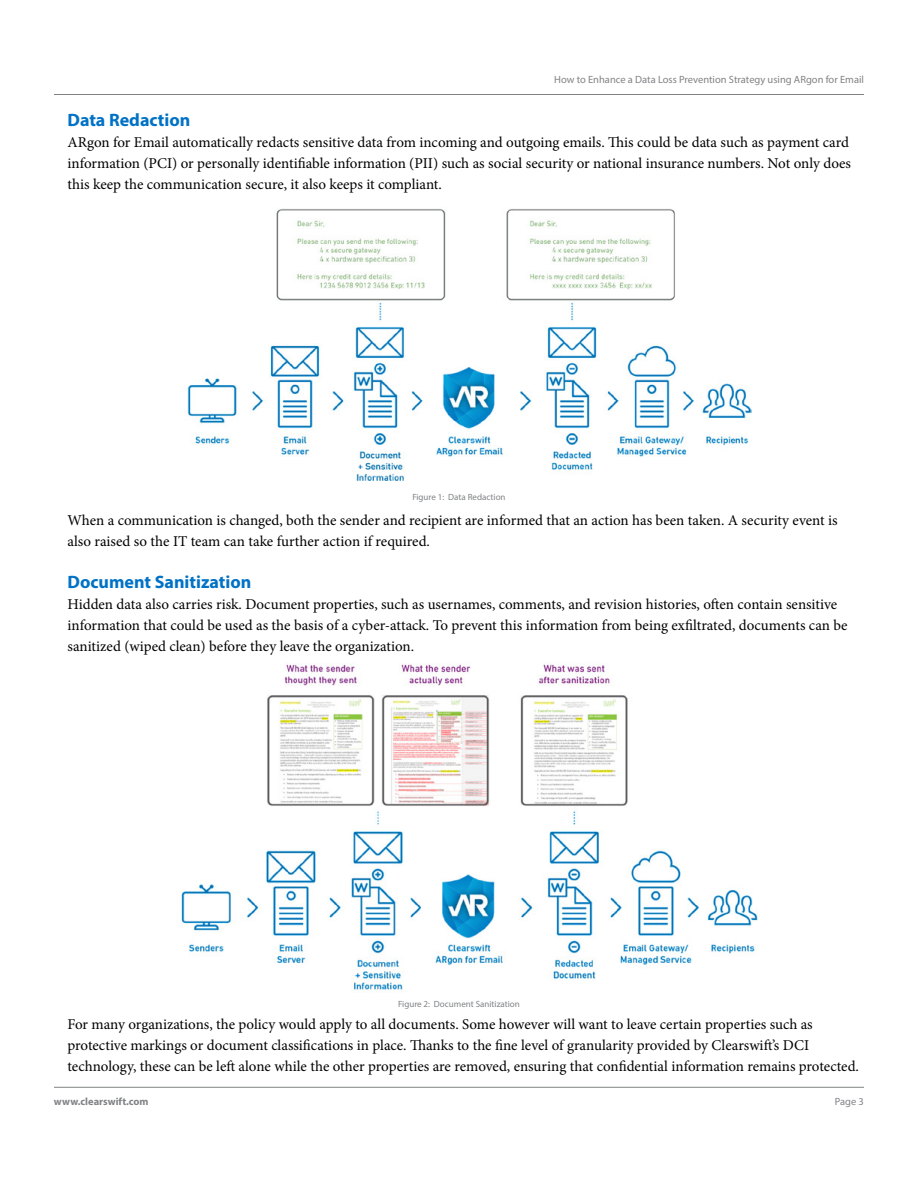
<style>
.page{position:relative;width:918px;height:1188px;background:#fff}
.page>*{position:absolute;margin:0;border:0;box-sizing:border-box;transform-origin:0 0}
.t1{font:700 18px "Myriad Pro";color:#0072c6}
.t2{font:15px/21px "Minion Pro";color:#000}
.t3{font:10.5px "Myriad Pro";color:#808285}
.t4{font:700 10.5px "Myriad Pro";color:#808285}
.t5{font:9px "Myriad Pro";color:#808285}
</style>
<div class="page">
<hr style="left:54px;top:1087px;width:810px;height:1px;background:#808285">
<hr style="left:54px;top:94px;width:810px;height:1px;background:#808285">
<img style="left:187px;top:208px;width:565px;height:273px">
<img style="left:181px;top:663px;width:577px;height:330px">
<p class="t3" style="left:554px;top:73px;width:311px">How to Enhance a Data Loss Prevention Strategy using ARgon for Email</p>
<p class="t1" style="left:68px;top:108px;width:124px">Data Redaction</p>
<p class="t2" style="left:68px;top:132px;width:785px">ARgon for Email automatically redacts sensitive data from incoming and outgoing emails. This could be data such as payment card information (PCI) or personally identifiable information (PII) such as social security or national insurance numbers. Not only does this keep the communication secure, it also keeps it compliant.</p>
<p class="t5" style="left:412px;top:492px;width:95px">Figure 1: Data Redaction</p>
<p class="t2" style="left:68px;top:510px;width:772px">When a communication is changed, both the sender and recipient are informed that an action has been taken. A security event is also raised so the IT team can take further action if required.</p>
<p class="t1" style="left:68px;top:570px;width:185px">Document Sanitization</p>
<p class="t2" style="left:68px;top:594px;width:782px">Hidden data also carries risk. Document properties, such as usernames, comments, and revision histories, often contain sensitive information that could be used as the basis of a cyber-attack. To prevent this information from being exfiltrated, documents can be sanitized (wiped clean) before they leave the organization.</p>
<p class="t5" style="left:398px;top:998px;width:123px">Figure 2: Document Sanitization</p>
<p class="t2" style="left:68px;top:1014px;width:793px">For many organizations, the policy would apply to all documents. Some however will want to leave certain properties such as protective markings or document classifications in place. Thanks to the fine level of granularity provided by Clearswift’s DCI technology, these can be left alone while the other properties are removed, ensuring that confidential information remains protected.</p>
<p class="t4" style="left:54px;top:1094px;width:96px">www.clearswift.com</p>
<p class="t3" style="left:835px;top:1095px;width:31px">Page 3</p>
</div>
